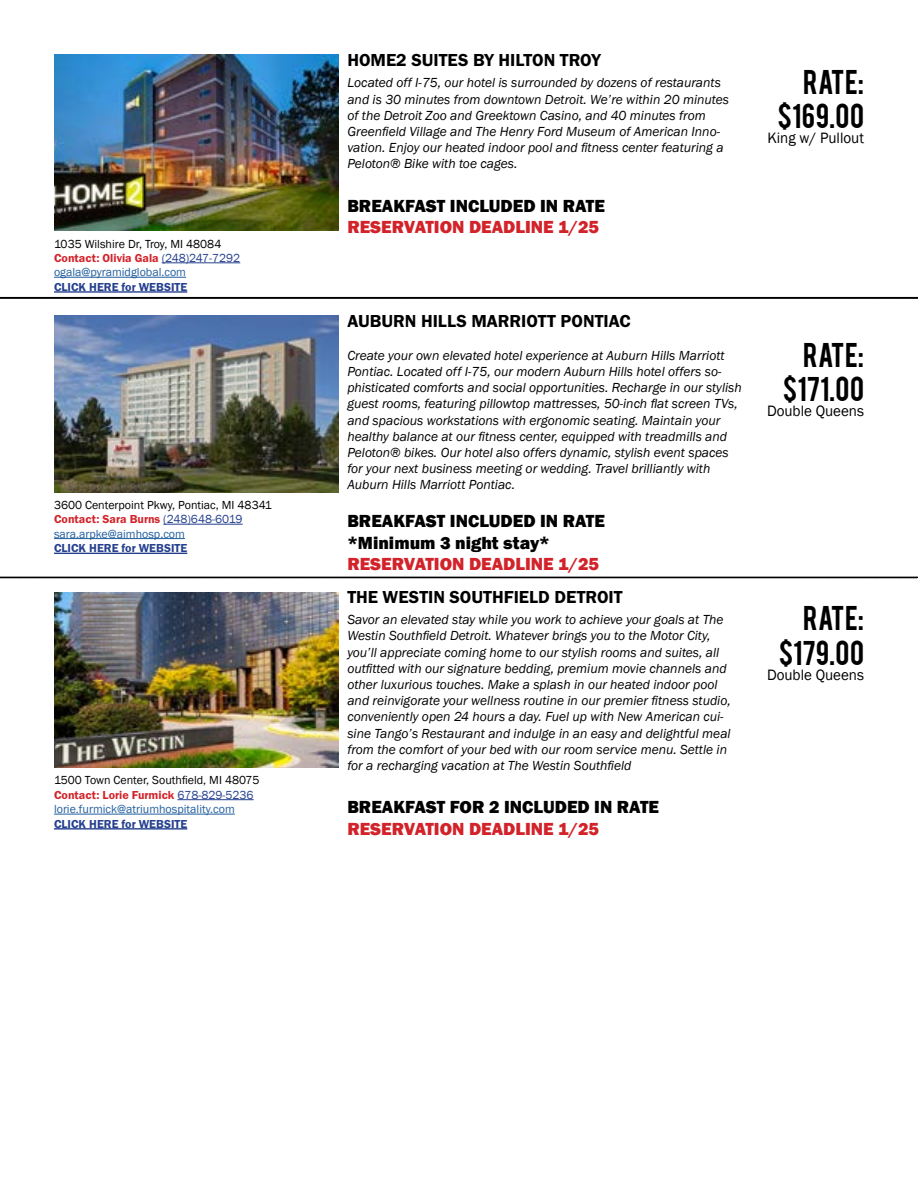
<style>
.page{position:relative;width:918px;height:1188px;background:#fff}
.page>*{position:absolute;margin:0;border:0;box-sizing:border-box;transform-origin:0 0}
.t1{font:27px/34.5px "Bebas";letter-spacing:.015em;color:#000;text-align:right}
.t2{font:800 18px/21.6px "Franklin Gothic";color:#000101}
.t3{font:18px "Franklin Gothic URW Dem";color:#000}
.t4{font:800 18px "Franklin Gothic";color:#d2232a}
.t5{font:15.45px "Franklin Gothic";color:#000}
.t6{font:italic 13.5px/16.2px "Franklin Gothic";color:#000101}
.t7{font:12px "Franklin Gothic";color:#000}
.t8{font:12px "Franklin Gothic URW Dem";color:#d2232a}
.t9{font:12px "Franklin Gothic";color:#215e9e}
.t10{font:12px "Franklin Gothic URW Dem";color:#25408f}
.s1{font-family:"Franklin Gothic";color:#25408f}
</style>
<div class="page">
<hr style="left:177px;top:799px;width:77px;height:1px;background:#25408f">
<hr style="left:54px;top:814px;width:181px;height:1px;background:#215e9e">
<hr style="left:54px;top:828px;width:133px;height:2px;background:#25408f">
<img style="left:54px;top:593px;width:284px;height:175px">
<hr style="left:163px;top:524px;width:80px;height:1px;background:#25408f">
<hr style="left:54px;top:538px;width:131px;height:1px;background:#215e9e">
<hr style="left:54px;top:553px;width:133px;height:1px;background:#25408f">
<img style="left:54px;top:315px;width:284px;height:177px">
<svg style="left:0;top:576px;width:918px;height:3px;background:#707070"></svg>
<svg style="left:0;top:297px;width:918px;height:2px;background:#101010"></svg>
<hr style="left:162px;top:263px;width:78px;height:1px;background:#25408f">
<hr style="left:54px;top:277px;width:132px;height:1px;background:#215e9e">
<hr style="left:54px;top:291px;width:133px;height:2px;background:#25408f">
<img style="left:54px;top:55px;width:284px;height:175px">
<p class="t7" style="left:54px;top:236px;width:169px">1035 Wilshire Dr, Troy, MI 48084</p>
<p class="t8" style="left:54px;top:251px;width:188px">Contact: Olivia Gala <span class="s1">(248)247-7292</span></p>
<p class="t9" style="left:54px;top:265px;width:134px">ogala@pyramidglobal.com</p>
<p class="t10" style="left:54px;top:279px;width:135px">CLICK HERE for WEBSITE</p>
<p class="t7" style="left:54px;top:497px;width:219px">3600 Centerpoint Pkwy, Pontiac, MI 48341</p>
<p class="t8" style="left:54px;top:512px;width:190px">Contact: Sara Burns <span class="s1">(248)648-6019</span></p>
<p class="t9" style="left:54px;top:526px;width:132px">sara.arpke@aimhosp.com</p>
<p class="t10" style="left:54px;top:541px;width:135px">CLICK HERE for WEBSITE</p>
<p class="t7" style="left:54px;top:773px;width:207px">1500 Town Center, Southfield, MI 48075</p>
<p class="t8" style="left:54px;top:787px;width:201px">Contact: Lorie Furmick <span class="s1">678-829-5236</span></p>
<p class="t9" style="left:54px;top:802px;width:182px">lorie.furmick@atriumhospitality.com</p>
<p class="t10" style="left:54px;top:816px;width:135px">CLICK HERE for WEBSITE</p>
<h2 class="t3" style="left:347px;top:49px;width:255px">HOME2 SUITES BY HILTON TROY</h2>
<p class="t6" style="left:347px;top:75px;width:383px">Located off I-75, our hotel is surrounded by dozens of restaurants and is 30 minutes from downtown Detroit. We’re within 20 minutes of the Detroit Zoo and Greektown Casino, and 40 minutes from Greenfield Village and The Henry Ford Museum of American Inno&shy;vation. Enjoy our heated indoor pool and fitness center featuring a Peloton® Bike with toe cages.</p>
<h2 class="t2" style="left:347px;top:195px;width:259px">BREAKFAST INCLUDED IN RATE</h2>
<h2 class="t4" style="left:347px;top:215px;width:253px">RESERVATION DEADLINE 1/25</h2>
<h1 class="t1" style="left:778px;top:62px;width:88px">RATE: $169.00</h1>
<p class="t5" style="left:767px;top:128px;width:98px">King w/ Pullout</p>
<h2 class="t3" style="left:347px;top:310px;width:285px">AUBURN HILLS MARRIOTT PONTIAC</h2>
<p class="t6" style="left:347px;top:347px;width:396px">Create your own elevated hotel experience at Auburn Hills Marriott Pontiac. Located off I-75, our modern Auburn Hills hotel offers so&shy;phisticated comforts and social opportunities. Recharge in our stylish guest rooms, featuring pillowtop mattresses, 50-inch flat screen TVs, and spacious workstations with ergonomic seating. Maintain your healthy balance at our fitness center, equipped with treadmills and Peloton® bikes. Our hotel also offers dynamic, stylish event spaces for your next business meeting or wedding. Travel brilliantly with Auburn Hills Marriott Pontiac.</p>
<h2 class="t2" style="left:347px;top:510px;width:259px">BREAKFAST INCLUDED IN RATE *Minimum 3 night stay*</h2>
<h2 class="t4" style="left:347px;top:553px;width:253px">RESERVATION DEADLINE 1/25</h2>
<h2 class="t3" style="left:347px;top:586px;width:277px">THE WESTIN SOUTHFIELD DETROIT</h2>
<p class="t6" style="left:347px;top:612px;width:385px">Savor an elevated stay while you work to achieve your goals at The Westin Southfield Detroit. Whatever brings you to the Motor City, you’ll appreciate coming home to our stylish rooms and suites, all outfitted with our signature bedding, premium movie channels and other luxurious touches. Make a splash in our heated indoor pool and reinvigorate your wellness routine in our premier fitness studio, conveniently open 24 hours a day. Fuel up with New American cui&shy;sine Tango’s Restaurant and indulge in an easy and delightful meal from the comfort of your bed with our room service menu. Settle in for a recharging vacation at The Westin Southfield</p>
<h2 class="t2" style="left:347px;top:796px;width:313px">BREAKFAST FOR 2 INCLUDED IN RATE</h2>
<h2 class="t4" style="left:347px;top:817px;width:253px">RESERVATION DEADLINE 1/25</h2>
<h1 class="t1" style="left:783px;top:336px;width:83px">RATE: $171.00</h1>
<p class="t5" style="left:767px;top:401px;width:99px">Double Queens</p>
<h1 class="t1" style="left:779px;top:599px;width:87px">RATE: $179.00</h1>
<p class="t5" style="left:767px;top:665px;width:99px">Double Queens</p>
</div>
